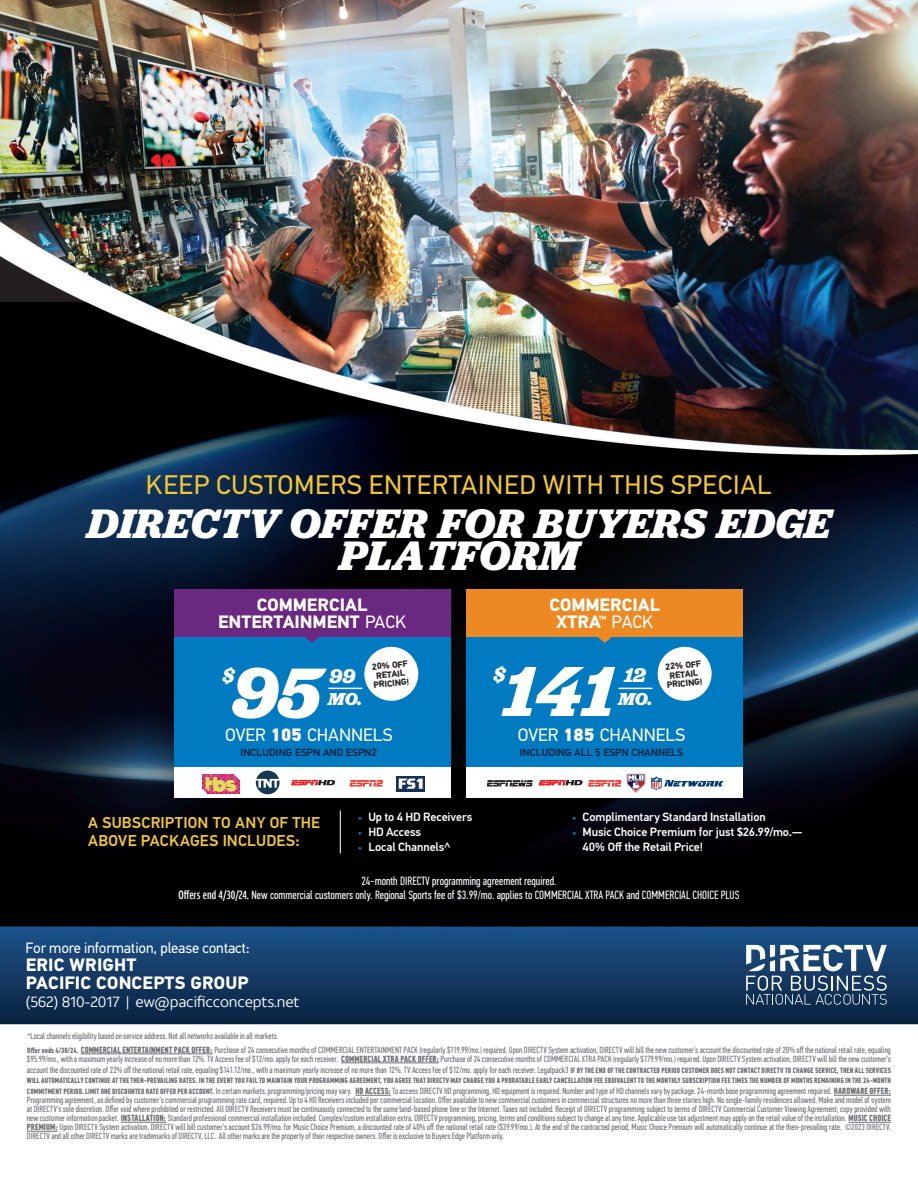
<style>
.page{position:relative;width:918px;height:1188px;background:#fff}
.page>*{position:absolute;margin:0;border:0;box-sizing:border-box;transform-origin:0 0}
.t1{font:italic 700 73.8px "Jubilat";color:#fff}
.t2{font:italic 700 42.9px/32.4px "Jubilat";letter-spacing:.005em;color:#fff;text-align:center}
.t3{font:27px "PFDIN Text Pro";letter-spacing:.025em;color:#f3c832}
.t4{font:italic 700 21.9px "Jubilat";color:#fff}
.t5{font:italic 700 20.7px "Jubilat";color:#fff}
.t6{font:700 18px/16.6px "PFDIN Text Pro";color:#fff;text-align:center}
.t7{font:18px "PFDIN Text Pro";color:#fff}
.t8{font:italic 700 18px "Jubilat";color:#fff}
.t9{font:500 15.75px/18px "PFDIN Text Pro";letter-spacing:.015em;color:#f3c832}
.t10{font:15px "ATT Aleck Sans RC";letter-spacing:-.01em;color:#fff}
.t11{font:15px "PFDIN Text Pro";letter-spacing:-.01em;color:#fff}
.t12{font:12px/14.4px "PFDIN Text Comp Pro";color:#fff;text-align:center}
.t13{font:500 12px/15px "PFDIN Text Pro";letter-spacing:-.005em;color:#fff}
.t14{font:500 10.5px "PFDIN Text Pro";color:#08213f}
.t15{font:9px/9px "PFDIN Text Comp Pro";color:#6c6d70}
.t16{font:700 9px/9px "PFDIN Text Pro";color:#231f20;text-align:center}
.t17{font:700 7.65px "PFDIN Text Comp Pro";letter-spacing:.01em;color:#6c6d70}
.s1{font-weight:400}
.s2{font-weight:900}
.s3{font-size:9.6px;color:#007ac0}
.s4{font-family:"ATT Aleck Cmp";font-weight:500}
.s5{font-family:"PFDIN Text Pro"}
.s6{font-weight:700;font-size:7.65px}
.s7{font-weight:700}
</style>
<div class="page">
<img style="left:0;top:0;width:918px;height:1131px">
<svg style="left:746px;top:945px;width:141px;height:60px"></svg>
<hr style="left:81px;top:1054px;width:132px;height:1px;background:#6c6d70">
<hr style="left:341px;top:1063px;width:98px;height:1px;background:#6c6d70">
<hr style="left:355px;top:1095px;width:36px;height:1px;background:#6c6d70">
<hr style="left:834px;top:1095px;width:57px;height:1px;background:#6c6d70">
<hr style="left:121px;top:1122px;width:45px;height:1px;background:#6c6d70">
<hr style="left:848px;top:1122px;width:43px;height:1px;background:#6c6d70">
<hr style="left:27px;top:1131px;width:31px;height:1px;background:#6c6d70">
<hr style="left:340px;top:810px;width:1px;height:44px;background:#fff">
<div style="left:174px;top:636px;width:276px;height:147px;background:#007ac0"></div>
<svg style="left:281px;top:636px;width:63px;height:7px"></svg>
<div style="left:174px;top:589px;width:276px;height:47px;background:#6b2880"></div>
<div style="left:174px;top:768px;width:276px;height:30px;background:#fff"></div>
<svg style="left:291px;top:780px;width:44px;height:5px"></svg>
<svg style="left:350px;top:780px;width:33px;height:7px"></svg>
<svg style="left:396px;top:776px;width:29px;height:15px"></svg>
<svg style="left:399px;top:779px;width:25px;height:10px"></svg>
<svg style="left:256px;top:771px;width:24px;height:23px"></svg>
<svg style="left:202px;top:774px;width:39px;height:20px"></svg>
<svg style="left:364px;top:646px;width:55px;height:55px"></svg>
<div style="left:467px;top:636px;width:276px;height:147px;background:#007ac0"></div>
<svg style="left:573px;top:636px;width:63px;height:7px"></svg>
<div style="left:467px;top:589px;width:276px;height:47px;background:#ec8922"></div>
<div style="left:467px;top:768px;width:276px;height:30px;background:#fff"></div>
<svg style="left:539px;top:780px;width:82px;height:7px"></svg>
<svg style="left:651px;top:776px;width:72px;height:15px"></svg>
<svg style="left:487px;top:780px;width:46px;height:7px"></svg>
<svg style="left:627px;top:774px;width:18px;height:19px"></svg>
<svg style="left:657px;top:646px;width:55px;height:55px"></svg>
<hr style="left:328px;top:688px;width:34px;height:1px;background:#fff">
<hr style="left:619px;top:688px;width:33px;height:1px;background:#fff">
<h3 class="t3" style="left:146px;top:469px;width:627px">KEEP CUSTOMERS ENTERTAINED WITH THIS SPECIAL</h3>
<h2 class="t2" style="left:87px;top:507px;width:745px">DIRECTV OFFER FOR BUYERS EDGE<br>PLATFORM</h2>
<h3 class="t6" style="left:549px;top:597px;width:112px">COMMERCIAL<br>XTRA<sup>™</sup> <span class="s1">PACK</span></h3>
<h3 class="t6" style="left:218px;top:597px;width:190px">COMMERCIAL<br>ENTERTAINMENT <span class="s1">PACK</span></h3>
<h3 class="t4" style="left:222px;top:662px;width:13px">$</h3>
<h1 class="t1" style="left:232px;top:645px;width:89px">95</h1>
<h3 class="t5" style="left:330px;top:663px;width:27px">99</h3>
<p class="t16" style="left:372px;top:663px;width:37px;rotate:-5deg">20% OFF<br>RETAIL<br>PRICING!</p>
<h1 class="t1" style="left:503px;top:644px;width:113px">141</h1>
<h3 class="t5" style="left:624px;top:661px;width:23px">12</h3>
<p class="t16" style="left:665px;top:663px;width:37px;rotate:-5deg">22% OFF<br>RETAIL<br>PRICING!</p>
<h3 class="t4" style="left:494px;top:660px;width:13px">$</h3>
<h3 class="t8" style="left:328px;top:687px;width:35px">MO.</h3>
<h3 class="t8" style="left:619px;top:687px;width:35px">MO.</h3>
<h3 class="t7" style="left:225px;top:725px;width:169px">OVER <span class="s2">105</span> CHANNELS</h3>
<p class="t14" style="left:241px;top:746px;width:138px">INCLUDING ESPN AND ESPN2</p>
<h3 class="t7" style="left:518px;top:725px;width:169px">OVER <span class="s2">185</span> CHANNELS</h3>
<p class="t14" style="left:520px;top:746px;width:165px">INCLUDING ALL 5 ESPN CHANNELS</p>
<h3 class="t9" style="left:88px;top:814px;width:233px">A SUBSCRIPTION TO ANY OF THE<br>ABOVE PACKAGES INCLUDES:</h3>
<h3 class="t13" style="left:358px;top:810px;width:116px"><span class="s3">•</span> Up to 4 HD Receivers</h3>
<h3 class="t13" style="left:358px;top:825px;width:65px"><span class="s3">•</span> HD Access</h3>
<h3 class="t13" style="left:358px;top:840px;width:94px"><span class="s3">•</span> Local Channels^</h3>
<h3 class="t13" style="left:572px;top:810px;width:195px"><span class="s3">•</span> Complimentary Standard Installation</h3>
<h3 class="t13" style="left:583px;top:825px;width:221px;text-indent:-10px"><span class="s3">•</span> Music Choice Premium for just $26.99/mo.—<br>40% Off the Retail Price!</h3>
<h3 class="t12" style="left:179px;top:874px;width:562px">24-month DIRECTV programming agreement required.<br><span class="s4">Offers end 4/30/24.</span> New commercial customers only. Regional Sports fee of $3.99/mo. applies to COMMERCIAL XTRA PACK and COMMERCIAL CHOICE PLUS</h3>
<h3 class="t11" style="left:26px;top:939px;width:226px">For more information, please contact:</h3>
<h3 class="t6" style="left:26px;top:957px;width:224px;line-height:18px;text-align:left">ERIC WRIGHT<br>PACIFIC CONCEPTS GROUP</h3>
<h3 class="t10" style="left:26px;top:993px;width:276px">(562) 810-2017 <span class="s5">|</span> ew@pacificconcepts.net</h3>
<p class="t15" style="left:27px;top:1030px;width:865px;line-height:13.5px">^Local channels eligibility based on service address. Not all networks available in all markets.<br><span class="s6">Offer ends 4/30/24.</span> <span class="s7">COMMERCIAL ENTERTAINMENT PACK OFFER:</span> Purchase of 24 consecutive months of COMMERCIAL ENTERTAINMENT PACK (regularly $119.99/mo.) required. Upon DIRECTV System activation, DIRECTV will bill the new customer’s account the discounted rate of 20% off the national retail rate, equaling</p>
<p class="t15" style="left:27px;top:1053px;width:866px;line-height:10.8px">$95.99/mo., with a maximum yearly increase of no more than 12%. TV Access fee of $12/mo. apply for each receiver. <span class="s7">COMMERCIAL XTRA PACK OFFER:</span> Purchase of 24 consecutive months of COMMERCIAL XTRA PACK (regularly $179.99/mo.) required. Upon DIRECTV System activation, DIRECTV will bill the new customer’s account the discounted rate of 22% off the national retail rate, equaling $141.12/mo., with a maximum yearly increase of no more than 12%. TV Access fee of $12/mo. apply for each receiver. Legalpack3 <span class="s6">IF BY THE END OF THE CONTRACTED PERIOD CUSTOMER DOES NOT CONTACT DIRECTV TO CHANGE SERVICE, THEN ALL SERVICES</span></p>
<p class="t17" style="left:27px;top:1076px;width:866px">WILL AUTOMATICALLY CONTINUE AT THE THEN-PREVAILING RATES. IN THE EVENT YOU FAIL TO MAINTAIN YOUR PROGRAMMING AGREEMENT, YOU AGREE THAT DIRECTV MAY CHARGE YOU A PRORATABLE EARLY CANCELLATION FEE EQUIVALENT TO THE MONTHLY SUBSCRIPTION FEE TIMES THE NUMBER OF MONTHS REMAINING IN THE 24-MONTH</p>
<p class="t15" style="left:27px;top:1087px;width:866px;text-align:justify"><span class="s6">COMMITMENT PERIOD. LIMIT ONE DISCOUNTED RATE OFFER PER ACCOUNT.</span> In certain markets, programming/pricing may vary. <span class="s7">HD ACCESS:</span> To access DIRECTV HD programming, HD equipment is required. Number and type of HD channels vary by package. 24-month base programming agreement required. <span class="s7">HARDWARE OFFER:<br></span>Programming agreement, as defined by customer’s commercial programming rate card, required. Up to 4 HD Receivers included per commercial location. Offer available to new commercial customers in commercial structures no more than three stories high. No single-family residences allowed. Make and model of system at DIRECTV’s sole discretion. Offer void where prohibited or restricted. All DIRECTV Receivers must be continuously connected to the same land-based phone line or the Internet. Taxes not included. Receipt of DIRECTV programming subject to terms of DIRECTV Commercial Customer Viewing Agreement; copy provided with new customer information packet. <span class="s7">INSTALLATION:</span> Standard professional commercial installation included. Complex/custom installation extra. DIRECTV programming, pricing, terms and conditions subject to change at any time. Applicable use tax adjustment may apply on the retail value of the installation. <span class="s7">MUSIC CHOICE PREMIUM:</span> Upon DIRECTV System activation, DIRECTV will bill customer’s account $26.99/mo. for Music Choice Premium, a discounted rate of 40% off the national retail rate ($39.99/mo.). At the end of the contracted period, Music Choice Premium will automatically continue at the then-prevailing rate. ©2023 DIRECTV.<br>DIRECTV and all other DIRECTV marks are trademarks of DIRECTV, LLC. All other marks are the property of their respective owners. Offer is exclusive to Buyers Edge Platform only.</p>
</div>
